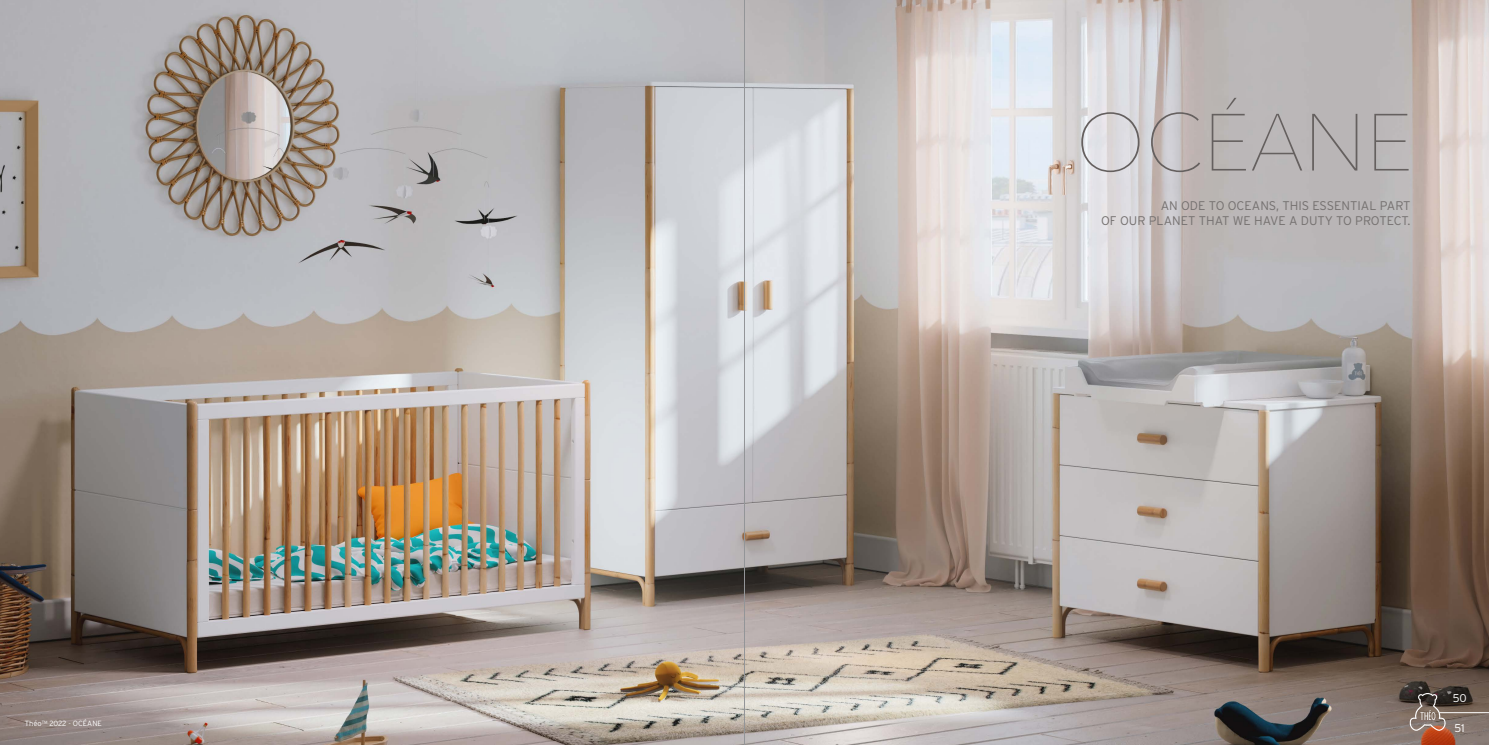
<style>
.page{position:relative;width:1489px;height:745px;background:#fff}
.page>*{position:absolute;margin:0;border:0;box-sizing:border-box;transform-origin:0 0}
.t1{font:200 80px "Avenir Next";color:#65605f}
.t2{font:300 12.5px/15px "Interstate";color:#74706f;text-align:right}
.t3{font:300 11.25px "Interstate";color:#fff}
.t4{font:300 7.5px "Interstate";color:#fff}
</style>
<div class="page">
<img style="left:0;top:0;width:1488px;height:744px">
<svg style="left:1408px;top:692px;width:37px;height:38px"></svg>
<hr style="left:1439px;top:712px;width:49px;height:1px;background:#fff">
<hr style="left:744px;top:0;width:1px;height:744px;background:#939598">
<p class="t4" style="left:25px;top:718px;width:79px">Théo™ 2022 - OCÉANE</p>
<h1 class="t1" style="left:1075px;top:75px;width:339px">OCÉANE</h1>
<p class="t2" style="left:1101px;top:198px;width:311px">AN ODE TO OCEANS, THIS ESSENTIAL PART<br>OF OUR PLANET THAT WE HAVE A DUTY TO PROTECT.</p>
<p class="t3" style="left:1452px;top:690px;width:16px">50</p>
<p class="t3" style="left:1454px;top:721px;width:12px">51</p>
</div>
